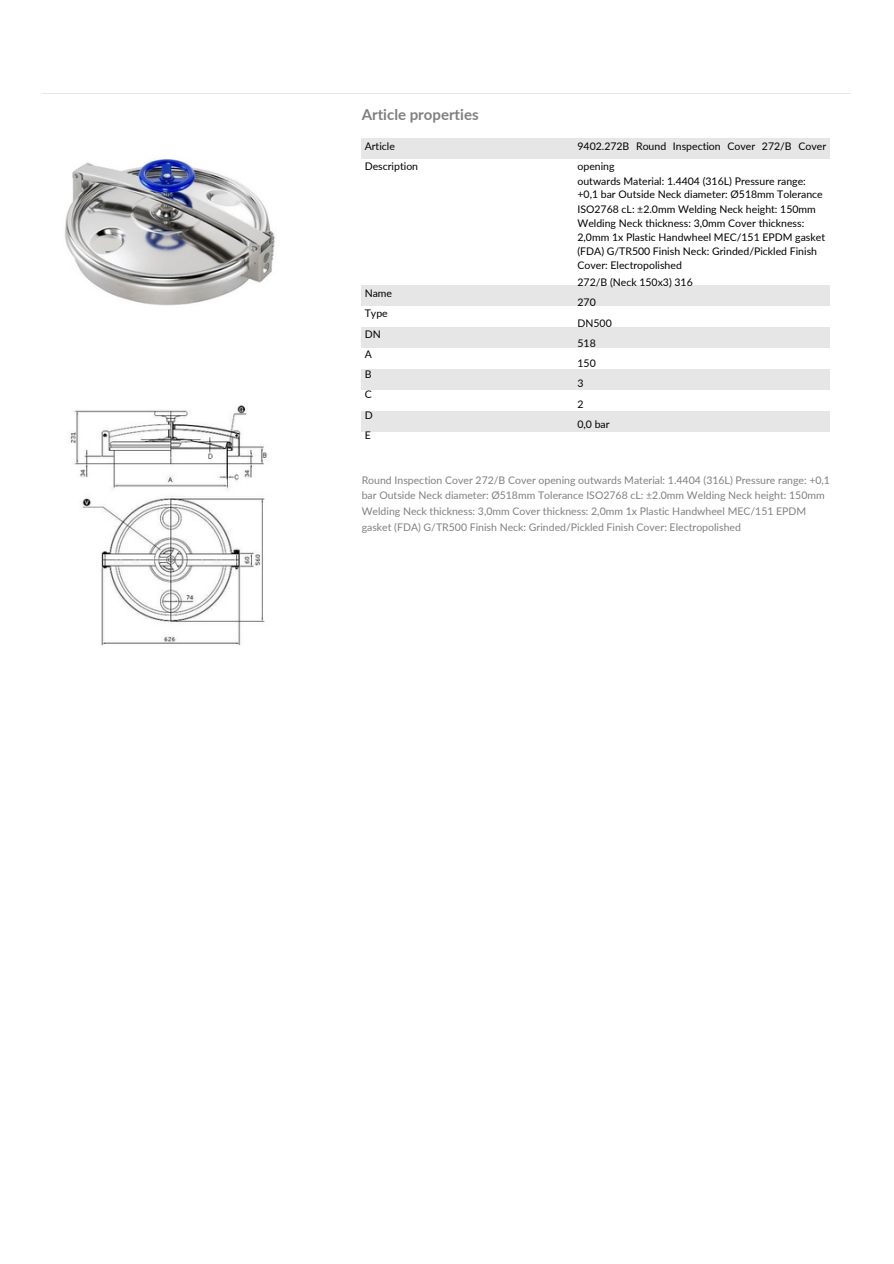
<style>
.page{position:relative;width:894px;height:1264px;background:#fff}
.page>*{position:absolute;margin:0;border:0;box-sizing:border-box;transform-origin:0 0}
.t1{font:700 15px "Lato";color:#808080}
.t2{font:10.5px/20.2px "Lato";color:#000}
.t3{font:10.5px/15.8px "Lato";color:#808080}
</style>
<div class="page">
<hr style="left:43px;top:93px;width:807px;height:1px;background:#e6e6e6">
<img style="left:64px;top:159px;width:211px;height:147px">
<img style="left:70px;top:405px;width:198px;height:241px">
<div style="left:361px;top:138px;width:468px;height:21px;background:#e6e6e6"></div>
<div style="left:361px;top:285px;width:468px;height:21px;background:#e6e6e6"></div>
<div style="left:361px;top:327px;width:468px;height:21px;background:#e6e6e6"></div>
<div style="left:361px;top:369px;width:468px;height:21px;background:#e6e6e6"></div>
<div style="left:361px;top:410px;width:468px;height:21px;background:#e6e6e6"></div>
<p class="t1" style="left:361px;top:105px;width:118px">Article properties</p>
<p class="t2" style="left:364px;top:136px;width:55px">Article<br>Description</p>
<p class="t2" style="left:577px;top:136px;width:250px">9402.272B Round Inspection Cover 272/B Cover opening</p>
<p class="t2" style="left:577px;top:171px;width:230px">outwards Material: 1.4404 (316L) Pressure range:</p>
<p class="t2" style="left:577px;top:184px;width:247px">+0,1 bar Outside Neck diameter: Ø518mm Tolerance</p>
<p class="t2" style="left:577px;top:199px;width:240px">ISO2768 cL: ±2.0mm Welding Neck height: 150mm</p>
<p class="t2" style="left:577px;top:212px;width:228px">Welding Neck thickness: 3,0mm Cover thickness:</p>
<p class="t2" style="left:577px;top:227px;width:249px">2,0mm 1x Plastic Handwheel MEC/151 EPDM gasket</p>
<p class="t2" style="left:577px;top:240px;width:241px">(FDA) G/TR500 Finish Neck: Grinded/Pickled Finish</p>
<p class="t2" style="left:577px;top:255px;width:106px">Cover: Electropolished</p>
<p class="t2" style="left:577px;top:272px;width:117px">272/B (Neck 150x3) 316</p>
<p class="t2" style="left:577px;top:292px;width:20px">270</p>
<p class="t2" style="left:577px;top:312px;width:36px">DN500</p>
<p class="t2" style="left:577px;top:333px;width:20px">518</p>
<p class="t2" style="left:577px;top:353px;width:20px">150</p>
<p class="t2" style="left:577px;top:373px;width:8px">3</p>
<p class="t2" style="left:577px;top:393px;width:8px">2</p>
<p class="t2" style="left:577px;top:414px;width:34px">0,0 bar</p>
<h1 class="t2" style="left:364px;top:283px;width:29px">Name<br>Type<br>DN<br>A<br>B<br>C<br>D<br>E</h1>
<p class="t3" style="left:361px;top:471px;width:469px">Round Inspection Cover 272/B Cover opening outwards Material: 1.4404 (316L) Pressure range: +0,1 bar Outside Neck diameter: Ø518mm Tolerance ISO2768 cL: ±2.0mm Welding Neck height: 150mm Welding Neck thickness: 3,0mm Cover thickness: 2,0mm 1x Plastic Handwheel MEC/151 EPDM gasket (FDA) G/TR500 Finish Neck: Grinded/Pickled Finish Cover: Electropolished</p>
</div>
